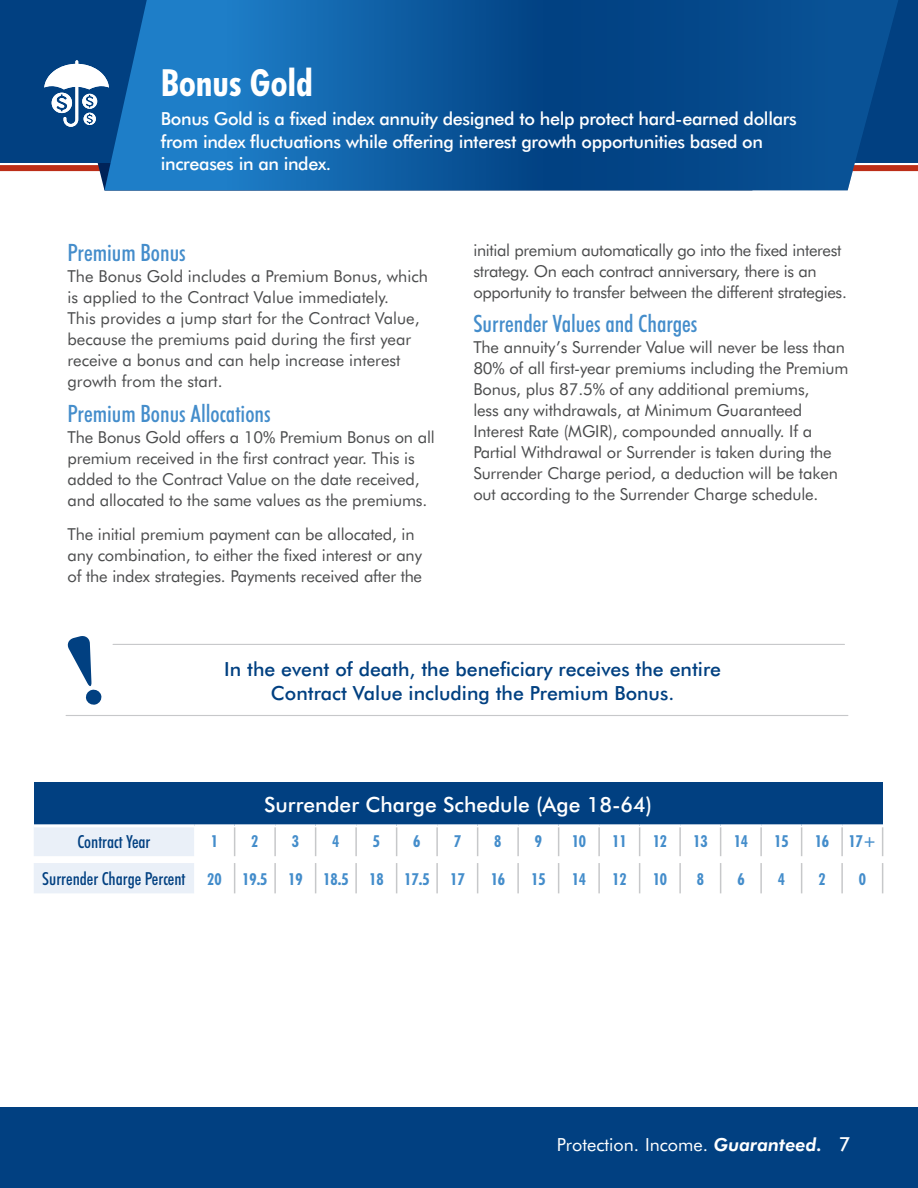
<style>
.page{position:relative;width:918px;height:1188px;background:#fff}
.page>*{position:absolute;margin:0;border:0;box-sizing:border-box;transform-origin:0 0}
.t1{font:700 condensed 37.5px "Futura BT";color:#fff}
.t2{font:500 condensed 24px "Futura BT";color:#448dcb}
.t3{font:500 21px "Futura BT";color:#fff}
.t4{font:500 19.5px/24px "Futura BT";color:#014081;text-align:center}
.t5{font:500 19.5px "Futura BT";color:#fff}
.t6{font:500 18px/22.5px "Futura BT";letter-spacing:-.02em;color:#fff}
.t7{font:500 condensed 18px "Futura BT";color:#014081}
.t8{font:18px "Futura BT";color:#fff}
.t9{font:16.5px/21px "Futura BT";letter-spacing:-.01em;color:#4b4c4d}
.t10{font:700 condensed 16.5px "Futura BT";color:#448dcb}
.s1{font-weight:800;font-style:italic}
</style>
<div class="page">
<div style="left:0;top:165px;width:918px;height:6px;background:#bc2e18"></div>
<div style="left:0;top:0;width:918px;height:162px;background:#014081"></div>
<svg style="left:105px;top:0;width:785px;height:190px"></svg>
<div style="left:0;top:1107px;width:918px;height:81px;background:#014081"></div>
<div style="left:34px;top:782px;width:849px;height:44px;background:#014081"></div>
<svg style="left:34px;top:827px;width:160px;height:66px"></svg>
<hr style="left:34px;top:824px;width:160px;height:3px;background:#fff">
<hr style="left:194px;top:824px;width:41px;height:3px;background:#fff">
<hr style="left:235px;top:824px;width:40px;height:3px;background:#fff">
<hr style="left:275px;top:824px;width:41px;height:3px;background:#fff">
<hr style="left:316px;top:824px;width:40px;height:3px;background:#fff">
<hr style="left:356px;top:824px;width:41px;height:3px;background:#fff">
<hr style="left:397px;top:824px;width:40px;height:3px;background:#fff">
<hr style="left:437px;top:824px;width:41px;height:3px;background:#fff">
<hr style="left:478px;top:824px;width:40px;height:3px;background:#fff">
<hr style="left:518px;top:824px;width:41px;height:3px;background:#fff">
<hr style="left:559px;top:824px;width:40px;height:3px;background:#fff">
<hr style="left:599px;top:824px;width:41px;height:3px;background:#fff">
<hr style="left:640px;top:824px;width:40px;height:3px;background:#fff">
<hr style="left:680px;top:824px;width:41px;height:3px;background:#fff">
<hr style="left:721px;top:824px;width:40px;height:3px;background:#fff">
<hr style="left:761px;top:824px;width:41px;height:3px;background:#fff">
<hr style="left:802px;top:824px;width:40px;height:3px;background:#fff">
<hr style="left:842px;top:824px;width:41px;height:3px;background:#fff">
<svg style="left:234px;top:827px;width:1px;height:29px"></svg>
<hr style="left:274px;top:827px;width:2px;height:29px;background:#c7c8ca">
<svg style="left:315px;top:827px;width:1px;height:29px"></svg>
<hr style="left:355px;top:827px;width:2px;height:29px;background:#c7c8ca">
<svg style="left:396px;top:827px;width:1px;height:29px"></svg>
<hr style="left:436px;top:827px;width:2px;height:29px;background:#c7c8ca">
<svg style="left:477px;top:827px;width:1px;height:29px"></svg>
<hr style="left:517px;top:827px;width:2px;height:29px;background:#c7c8ca">
<svg style="left:558px;top:827px;width:1px;height:29px"></svg>
<hr style="left:598px;top:827px;width:2px;height:29px;background:#c7c8ca">
<svg style="left:639px;top:827px;width:1px;height:29px"></svg>
<hr style="left:679px;top:827px;width:2px;height:29px;background:#c7c8ca">
<svg style="left:720px;top:827px;width:1px;height:29px"></svg>
<hr style="left:760px;top:827px;width:2px;height:29px;background:#c7c8ca">
<svg style="left:801px;top:827px;width:1px;height:29px"></svg>
<hr style="left:841px;top:827px;width:2px;height:29px;background:#c7c8ca">
<svg style="left:882px;top:827px;width:1px;height:29px"></svg>
<hr style="left:234px;top:863px;width:1px;height:30px;background:#c7c8ca">
<hr style="left:274px;top:863px;width:2px;height:30px;background:#c7c8ca">
<hr style="left:315px;top:863px;width:1px;height:30px;background:#c7c8ca">
<hr style="left:355px;top:863px;width:2px;height:30px;background:#c7c8ca">
<hr style="left:396px;top:863px;width:1px;height:30px;background:#c7c8ca">
<hr style="left:436px;top:863px;width:2px;height:30px;background:#c7c8ca">
<hr style="left:477px;top:863px;width:1px;height:30px;background:#c7c8ca">
<hr style="left:517px;top:863px;width:2px;height:30px;background:#c7c8ca">
<hr style="left:558px;top:863px;width:1px;height:30px;background:#c7c8ca">
<hr style="left:598px;top:863px;width:2px;height:30px;background:#c7c8ca">
<hr style="left:639px;top:863px;width:1px;height:30px;background:#c7c8ca">
<hr style="left:679px;top:863px;width:2px;height:30px;background:#c7c8ca">
<hr style="left:720px;top:863px;width:1px;height:30px;background:#c7c8ca">
<hr style="left:760px;top:863px;width:2px;height:30px;background:#c7c8ca">
<hr style="left:801px;top:863px;width:1px;height:30px;background:#c7c8ca">
<hr style="left:841px;top:863px;width:2px;height:30px;background:#c7c8ca">
<hr style="left:882px;top:863px;width:1px;height:30px;background:#c7c8ca">
<svg style="left:44px;top:60px;width:65px;height:67px"></svg>
<hr style="left:113px;top:644px;width:731px;height:1px;background:#c7c8ca">
<hr style="left:66px;top:715px;width:782px;height:1px;background:#c7c8ca">
<svg style="left:67px;top:636px;width:35px;height:69px"></svg>
<p class="t1" style="left:161px;top:60px;width:154px">Bonus Gold</p>
<p class="t6" style="left:161px;top:108px;width:637px">Bonus Gold is a fixed index annuity designed to help protect hard-earned dollars from index fluctuations while offering interest growth opportunities based on increases in an index.</p>
<p class="t2" style="left:68px;top:238px;width:120px">Premium Bonus</p>
<p class="t9" style="left:68px;top:266px;width:362px">The Bonus Gold includes a Premium Bonus, which is applied to the Contract Value immediately.<br>This provides a jump start for the Contract Value, because the premiums paid during the first year receive a bonus and can help increase interest growth from the start.</p>
<p class="t2" style="left:68px;top:399px;width:205px">Premium Bonus Allocations</p>
<p class="t9" style="left:68px;top:426px;width:369px">The Bonus Gold offers a 10% Premium Bonus on all premium received in the first contract year. This is added to the Contract Value on the date received, and allocated to the same values as the premiums.</p>
<p class="t9" style="left:68px;top:524px;width:356px">The initial premium payment can be allocated, in any combination, to either the fixed interest or any of the index strategies. Payments received after the</p>
<p class="t9" style="left:473px;top:239px;width:375px">initial premium automatically go into the fixed interest strategy. On each contract anniversary, there is an opportunity to transfer between the different strategies.</p>
<p class="t2" style="left:473px;top:309px;width:226px">Surrender Values and Charges</p>
<p class="t9" style="left:473px;top:337px;width:377px">The annuity’s Surrender Value will never be less than 80% of all first-year premiums including the Premium Bonus, plus 87.5% of any additional premiums,<br>less any withdrawals, at Minimum Guaranteed Interest Rate (MGIR), compounded annually. If a Partial Withdrawal or Surrender is taken during the Surrender Charge period, a deduction will be taken out according to the Surrender Charge schedule.</p>
<p class="t4" style="left:224px;top:657px;width:498px">In the event of death, the beneficiary receives the entire<br>Contract Value including the Premium Bonus.</p>
<p class="t3" style="left:264px;top:792px;width:390px">Surrender Charge Schedule (Age 18-64)</p>
<p class="t7" style="left:77px;top:831px;width:74px">Contract Year</p>
<p class="t10" style="left:211px;top:831px;width:9px">1</p>
<p class="t10" style="left:251px;top:831px;width:9px">2</p>
<p class="t10" style="left:292px;top:831px;width:9px">3</p>
<p class="t10" style="left:332px;top:831px;width:9px">4</p>
<p class="t10" style="left:373px;top:831px;width:9px">5</p>
<p class="t10" style="left:413px;top:831px;width:9px">6</p>
<p class="t10" style="left:454px;top:831px;width:9px">7</p>
<p class="t10" style="left:494px;top:831px;width:9px">8</p>
<p class="t10" style="left:535px;top:831px;width:9px">9</p>
<p class="t10" style="left:572px;top:831px;width:16px">10</p>
<p class="t10" style="left:612px;top:831px;width:16px">11</p>
<p class="t10" style="left:653px;top:831px;width:16px">12</p>
<p class="t10" style="left:693px;top:831px;width:16px">13</p>
<p class="t10" style="left:734px;top:831px;width:16px">14</p>
<p class="t10" style="left:774px;top:831px;width:16px">15</p>
<p class="t10" style="left:815px;top:831px;width:16px">16</p>
<p class="t10" style="left:848px;top:831px;width:30px">17+</p>
<p class="t7" style="left:42px;top:868px;width:145px">Surrender Charge Percent</p>
<p class="t10" style="left:207px;top:869px;width:16px">20</p>
<p class="t10" style="left:242px;top:869px;width:27px">19.5</p>
<p class="t10" style="left:288px;top:869px;width:16px">19</p>
<p class="t10" style="left:323px;top:869px;width:27px">18.5</p>
<p class="t10" style="left:369px;top:869px;width:16px">18</p>
<p class="t10" style="left:404px;top:869px;width:27px">17.5</p>
<p class="t10" style="left:450px;top:869px;width:16px">17</p>
<p class="t10" style="left:491px;top:869px;width:16px">16</p>
<p class="t10" style="left:531px;top:869px;width:16px">15</p>
<p class="t10" style="left:572px;top:869px;width:16px">14</p>
<p class="t10" style="left:612px;top:869px;width:16px">12</p>
<p class="t10" style="left:653px;top:869px;width:16px">10</p>
<p class="t10" style="left:697px;top:869px;width:9px">8</p>
<p class="t10" style="left:737px;top:869px;width:9px">6</p>
<p class="t10" style="left:778px;top:869px;width:9px">4</p>
<p class="t10" style="left:818px;top:869px;width:9px">2</p>
<p class="t10" style="left:859px;top:869px;width:9px">0</p>
<p class="t8" style="left:557px;top:1134px;width:267px">Protection. Income. <span class="s1">Guaranteed.</span></p>
<p class="t5" style="left:839px;top:1133px;width:13px">7</p>
</div>
